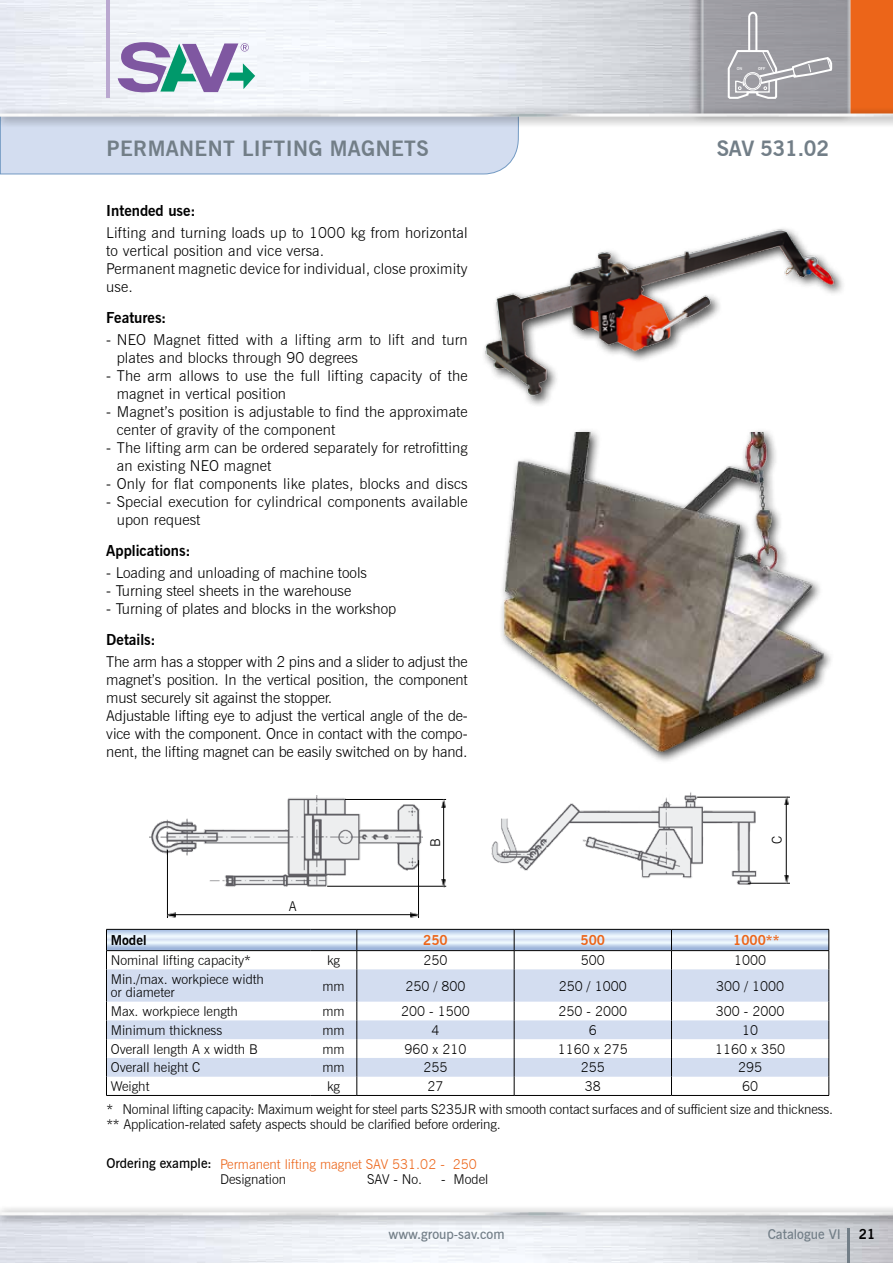
<style>
.page{position:relative;width:893px;height:1263px;background:#fff}
.page>*{position:absolute;margin:0;border:0;box-sizing:border-box;transform-origin:0 0}
.t1{font:700 21px "News Gothic BT";letter-spacing:-.01em;color:#727e87}
.t2{font:300 15px/18px "News Gothic BT";letter-spacing:.01em;color:#000}
.t3{font:300 15px/18px "News Gothic BT";letter-spacing:-.01em;color:#000}
.t4{font:700 15px "News Gothic BT";color:#000}
.t5{font:300 13.5px/13.5px "News Gothic BT";color:#000}
.t6{font:300 13.5px/15px "News Gothic BT";color:#ec6519}
.t7{font:600 13.5px "News Gothic BT";color:#727e87}
.t8{font:700 13.5px "News Gothic BT";color:#ec6519}
.t9{font:700 13.5px "News Gothic BT";color:#000}
.t10{font:700 4.05px "News Gothic BT";color:#fff}
.t11{font:700 4.05px "News Gothic BT";color:#edeeef}
.s1{font-weight:600;color:#000}
.s2{color:#000}
</style>
<div class="page">
<div style="left:0;top:128px;width:519px;height:47px;background:#d3ddf0"></div>
<div style="left:0;top:1205px;width:893px;height:22px;background:#000;opacity:.6"></div>
<img style="left:0;top:1212px;width:893px;height:3px">
<hr style="left:848px;top:1228px;width:2px;height:35px;background:#727e87">
<svg style="left:118px;top:42px;width:137px;height:55px"></svg>
<hr style="left:106px;top:0;width:3px;height:98px;background:#baa8d0">
<div style="left:688px;top:0;width:167px;height:124px;background:#000;opacity:.75"></div>
<div style="left:702px;top:0;width:148px;height:115px;background:#9c9ba1"></div>
<div style="left:850px;top:0;width:43px;height:116px;background:#ec6519"></div>
<svg style="left:700px;top:0;width:3px;height:106px"></svg>
<svg style="left:848px;top:0;width:2px;height:106px"></svg>
<div style="left:0;top:106px;width:893px;height:22px;background:#000;opacity:.6"></div>
<img style="left:501px;top:435px;width:328px;height:320px">
<img style="left:484px;top:228px;width:356px;height:207px">
<img style="left:149px;top:796px;width:274px;height:92px">
<hr style="left:167px;top:850px;width:1px;height:68px;background:#000">
<hr style="left:418px;top:860px;width:1px;height:58px;background:#000">
<hr style="left:167px;top:914px;width:251px;height:1px;background:#000">
<hr style="left:345px;top:799px;width:101px;height:1px;background:#000">
<hr style="left:327px;top:886px;width:119px;height:1px;background:#000">
<hr style="left:443px;top:802px;width:1px;height:81px;background:#000">
<svg style="left:441px;top:800px;width:5px;height:7px"></svg>
<svg style="left:441px;top:879px;width:5px;height:8px"></svg>
<svg style="left:411px;top:913px;width:8px;height:4px"></svg>
<svg style="left:168px;top:913px;width:8px;height:4px"></svg>
<img style="left:491px;top:792px;width:268px;height:93px">
<hr style="left:786px;top:800px;width:1px;height:79px;background:#000">
<hr style="left:697px;top:797px;width:93px;height:1px;background:#000">
<hr style="left:748px;top:883px;width:42px;height:1px;background:#000">
<svg style="left:784px;top:797px;width:5px;height:7px"></svg>
<svg style="left:784px;top:875px;width:5px;height:8px"></svg>
<svg style="left:727px;top:11px;width:106px;height:88px"></svg>
<svg style="left:107px;top:969px;width:722px;height:108px;fill:#d3ddf0"></svg>
<svg style="left:106px;top:929px;width:724px;height:40px"></svg>
<hr style="left:106px;top:969px;width:1px;height:33px;background:#000">
<hr style="left:357px;top:969px;width:1px;height:33px;background:#000">
<hr style="left:514px;top:969px;width:1px;height:33px;background:#000">
<hr style="left:671px;top:969px;width:1px;height:33px;background:#000">
<hr style="left:829px;top:969px;width:1px;height:33px;background:#000">
<svg style="left:106px;top:1002px;width:1px;height:93px"></svg>
<svg style="left:357px;top:1002px;width:1px;height:93px"></svg>
<svg style="left:514px;top:1002px;width:1px;height:93px"></svg>
<svg style="left:671px;top:1002px;width:1px;height:93px"></svg>
<svg style="left:829px;top:1002px;width:1px;height:93px"></svg>
<hr style="left:106px;top:1095px;width:204px;height:1px;background:#000">
<hr style="left:310px;top:1095px;width:47px;height:1px;background:#000">
<hr style="left:357px;top:1095px;width:157px;height:1px;background:#000">
<hr style="left:514px;top:1095px;width:157px;height:1px;background:#000">
<hr style="left:671px;top:1095px;width:158px;height:1px;background:#000">
<h1 class="t1" style="left:106px;top:136px;width:29px">Permanent</h1>
<h1 class="t1" style="left:242px;top:136px;width:13px">lifting</h1>
<h1 class="t1" style="left:330px;top:136px;width:15px">magnets</h1>
<p class="t4" style="left:106px;top:201px;width:91px">Intended use:</p>
<p class="t2" style="left:106px;top:223px;width:363px">Lifting and turning loads up to 1000 kg from horizontal to vertical position and vice versa.<br>Permanent magnetic device for individual, close proximity use.</p>
<p class="t4" style="left:106px;top:308px;width:62px">Features:</p>
<p class="t2" style="left:117px;top:330px;width:352px;text-indent:-10px">- NEO Magnet fitted with a lifting arm to lift and turn plates and blocks through 90 degrees</p>
<p class="t2" style="left:117px;top:366px;width:352px;text-indent:-10px">- The arm allows to use the full lifting capacity of the magnet in vertical position</p>
<p class="t2" style="left:117px;top:402px;width:352px;text-indent:-10px">- Magnet’s position is adjustable to find the approximate center of gravity of the component</p>
<p class="t2" style="left:117px;top:438px;width:352px;text-indent:-10px">- The lifting arm can be ordered separately for retrofitting an existing NEO magnet</p>
<p class="t2" style="left:106px;top:474px;width:363px">- Only for flat components like plates, blocks and discs</p>
<p class="t2" style="left:117px;top:492px;width:352px;text-indent:-10px">- Special execution for cylindrical components available upon request</p>
<p class="t4" style="left:106px;top:541px;width:86px">Applications:</p>
<p class="t2" style="left:106px;top:563px;width:262px">- Loading and unloading of machine tools</p>
<p class="t2" style="left:106px;top:581px;width:246px">- Turning steel sheets in the warehouse</p>
<p class="t2" style="left:106px;top:599px;width:291px">- Turning of plates and blocks in the workshop</p>
<p class="t4" style="left:106px;top:630px;width:51px">Details:</p>
<p class="t3" style="left:106px;top:652px;width:363px">The arm has a stopper with 2 pins and a slider to adjust the magnet’s position. In the vertical position, the component must securely sit against the stopper.<br>Adjustable lifting eye to adjust the vertical angle of the de&shy;vice with the component. Once in contact with the compo&shy;nent, the lifting magnet can be easily switched on by hand.</p>
<p class="t11" style="left:737px;top:66px;width:7px">ON</p>
<p class="t10" style="left:758px;top:66px;width:9px">OFF</p>
<h1 class="t1" style="left:717px;top:136px;width:114px">SAV 531.02</h1>
<p class="t5" style="left:289px;top:900px;width:9px">A</p>
<p class="t5" style="left:428px;top:847px;width:10px;rotate:-90deg">B</p>
<p class="t5" style="left:770px;top:844px;width:10px;rotate:-90deg">C</p>
<p class="t9" style="left:111px;top:932px;width:37px">Model</p>
<p class="t8" style="left:423px;top:932px;width:26px">250</p>
<p class="t8" style="left:581px;top:932px;width:26px">500</p>
<p class="t8" style="left:733px;top:932px;width:48px">1000**</p>
<p class="t5" style="left:111px;top:953px;width:142px">Nominal lifting capacity*</p>
<p class="t5" style="left:327px;top:953px;width:15px">kg</p>
<p class="t5" style="left:423px;top:953px;width:26px">250</p>
<p class="t5" style="left:581px;top:953px;width:26px">500</p>
<p class="t5" style="left:734px;top:953px;width:34px">1000</p>
<p class="t5" style="left:111px;top:972px;width:155px">Min./max. workpiece width or diameter</p>
<p class="t5" style="left:322px;top:979px;width:24px">mm</p>
<p class="t5" style="left:406px;top:979px;width:61px">250 / 800</p>
<p class="t5" style="left:559px;top:979px;width:69px">250 / 1000</p>
<p class="t5" style="left:716px;top:979px;width:69px">300 / 1000</p>
<p class="t5" style="left:111px;top:1004px;width:129px">Max. workpiece length</p>
<p class="t5" style="left:322px;top:1004px;width:24px">mm</p>
<p class="t5" style="left:401px;top:1004px;width:70px">200 - 1500</p>
<p class="t5" style="left:558px;top:1004px;width:70px">250 - 2000</p>
<p class="t5" style="left:716px;top:1004px;width:70px">300 - 2000</p>
<p class="t5" style="left:111px;top:1023px;width:113px">Minimum thickness</p>
<p class="t5" style="left:322px;top:1023px;width:24px">mm</p>
<p class="t5" style="left:431px;top:1023px;width:10px">4</p>
<p class="t5" style="left:589px;top:1023px;width:10px">6</p>
<p class="t5" style="left:742px;top:1023px;width:18px">10</p>
<p class="t5" style="left:111px;top:1042px;width:148px">Overall length A x width B</p>
<p class="t5" style="left:322px;top:1042px;width:24px">mm</p>
<p class="t5" style="left:405px;top:1042px;width:63px">960 x 210</p>
<p class="t5" style="left:558px;top:1042px;width:71px">1160 x 275</p>
<p class="t5" style="left:715px;top:1042px;width:71px">1160 x 350</p>
<p class="t5" style="left:111px;top:1061px;width:91px">Overall height C</p>
<p class="t5" style="left:322px;top:1061px;width:24px">mm</p>
<p class="t5" style="left:423px;top:1061px;width:26px">255</p>
<p class="t5" style="left:581px;top:1061px;width:26px">255</p>
<p class="t5" style="left:738px;top:1061px;width:26px">295</p>
<p class="t5" style="left:111px;top:1079px;width:40px">Weight</p>
<p class="t5" style="left:327px;top:1079px;width:15px">kg</p>
<p class="t5" style="left:427px;top:1079px;width:18px">27</p>
<p class="t5" style="left:585px;top:1079px;width:18px">38</p>
<p class="t5" style="left:106px;top:1075px;width:728px;line-height:22.4px;text-indent:636px">60<br>* Nominal lifting capacity: Maximum weight for steel parts S235JR with smooth contact surfaces and of sufficient size and thickness.</p>
<p class="t5" style="left:106px;top:1117px;width:396px">** Application-related safety aspects should be clarified before ordering.</p>
<p class="t6" style="left:220px;top:1156px;width:258px;text-indent:-114px"><span class="s1">Ordering example:</span> Permanent lifting magnet SAV 531.02 - 250<br><span class="s2">Designation</span></p>
<p class="t5" style="left:367px;top:1172px;width:56px">SAV - No.</p>
<p class="t5" style="left:441px;top:1172px;width:49px">- Model</p>
<p class="t7" style="left:388px;top:1226px;width:118px">www.group-sav.com</p>
<p class="t7" style="left:768px;top:1226px;width:75px">Catalogue VI</p>
<p class="t9" style="left:859px;top:1226px;width:18px">21</p>
</div>
